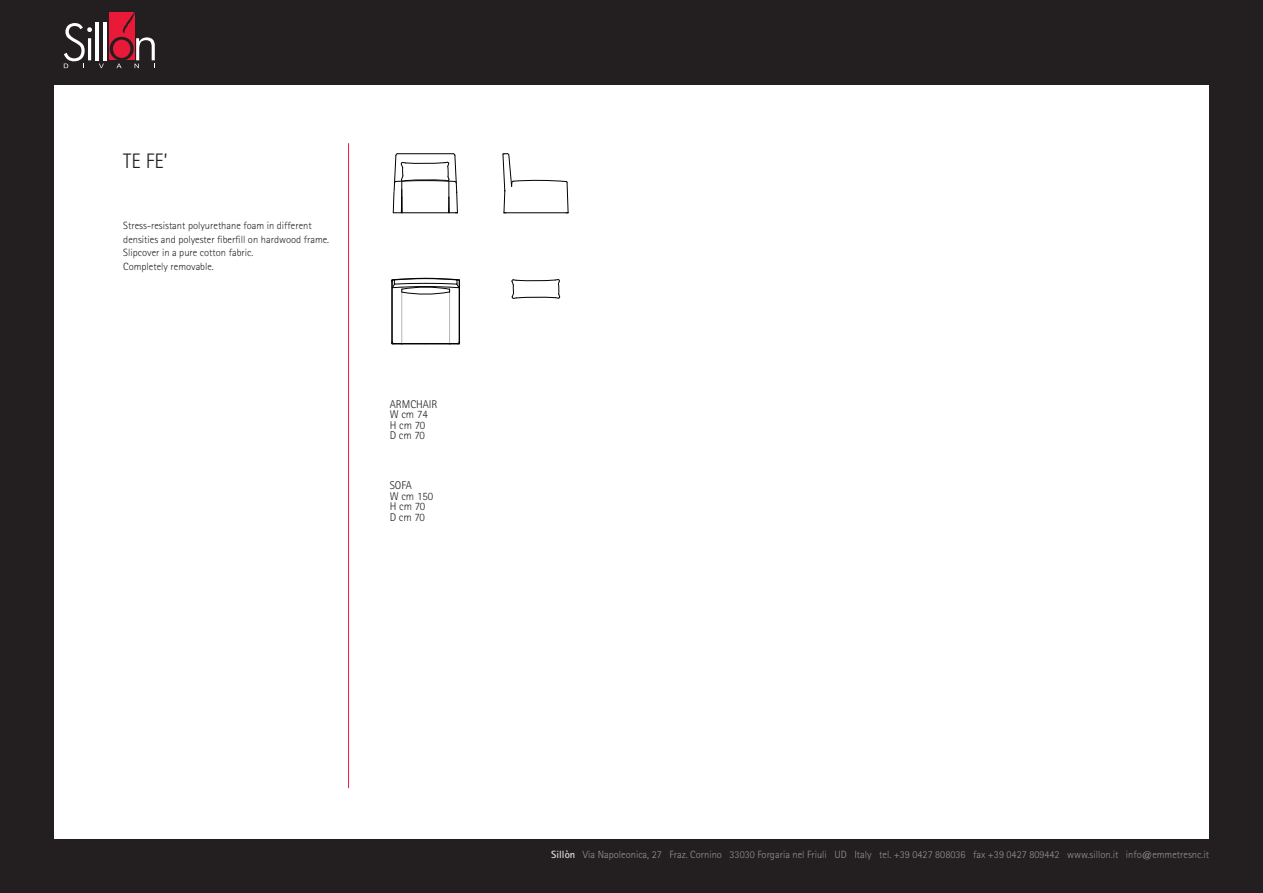
<style>
.page{position:relative;width:1263px;height:893px;background:#231f20}
.page>*{position:absolute;margin:0;border:0;box-sizing:border-box;transform-origin:0 0}
.t1{font:300 21px "Rotis Sans Serif";color:#231f20}
.t2{font:300 11.25px/10.5px "Rotis Sans Serif";color:#231f20}
.t3{font:300 10.5px/13.5px "Rotis Sans Serif";color:#231f20}
.t4{font:300 10.5px "Rotis Sans Serif";color:#939598}
.s1{font-weight:700;color:#dcdddf}
</style>
<div class="page">
<div style="left:54px;top:85px;width:1155px;height:754px;background:#fff"></div>
<svg style="left:99px;top:64px;width:5px;height:4px"></svg>
<div style="left:109px;top:12px;width:26px;height:48px;background:#e91938"></div>
<svg style="left:64px;top:23px;width:28px;height:45px"></svg>
<hr style="left:96px;top:22px;width:3px;height:38px;background:#fff">
<hr style="left:104px;top:22px;width:3px;height:38px;background:#fff">
<svg style="left:110px;top:12px;width:45px;height:56px"></svg>
<hr style="left:392px;top:280px;width:1px;height:62px;background:#000">
<hr style="left:394px;top:343px;width:32px;height:1px;background:#000">
<hr style="left:391px;top:280px;width:1px;height:63px;background:#000">
<hr style="left:394px;top:344px;width:32px;height:1px;background:#000">
<hr style="left:401px;top:287px;width:1px;height:57px;background:#b4b7ba">
<hr style="left:426px;top:343px;width:31px;height:1px;background:#000">
<hr style="left:459px;top:280px;width:1px;height:63px;background:#000">
<hr style="left:426px;top:344px;width:31px;height:1px;background:#000">
<hr style="left:449px;top:287px;width:1px;height:57px;background:#b4b7ba">
<svg style="left:391px;top:341px;width:4px;height:4px"></svg>
<svg style="left:502px;top:153px;width:67px;height:61px"></svg>
<svg style="left:392px;top:153px;width:66px;height:61px"></svg>
<svg style="left:511px;top:279px;width:50px;height:20px"></svg>
<svg style="left:391px;top:277px;width:69px;height:18px"></svg>
<hr style="left:348px;top:143px;width:1px;height:645px;background:#e91938">
<h1 class="t1" style="left:123px;top:149px;width:46px">TE FE’</h1>
<p class="t3" style="left:123px;top:219px;width:207px">Stress-resistant polyurethane foam in different densities and polyester fiberfill on hardwood frame.<br>Slipcover in a pure cotton fabric.<br>Completely removable.</p>
<p class="t2" style="left:390px;top:399px;width:49px">ARMCHAIR<br>W cm 74<br>H cm 70<br>D cm 70</p>
<p class="t2" style="left:390px;top:480px;width:45px">SOFA<br>W cm 150<br>H cm 70<br>D cm 70</p>
<p class="t4" style="left:551px;top:848px;width:659px"><span class="s1">Sillòn</span> Via Napoleonica, 27 Fraz. Cornino 33030 Forgaria nel Friuli UD Italy tel. +39 0427 808036 fax +39 0427 809442 www.sillon.it info@emmetresnc.it</p>
</div>
